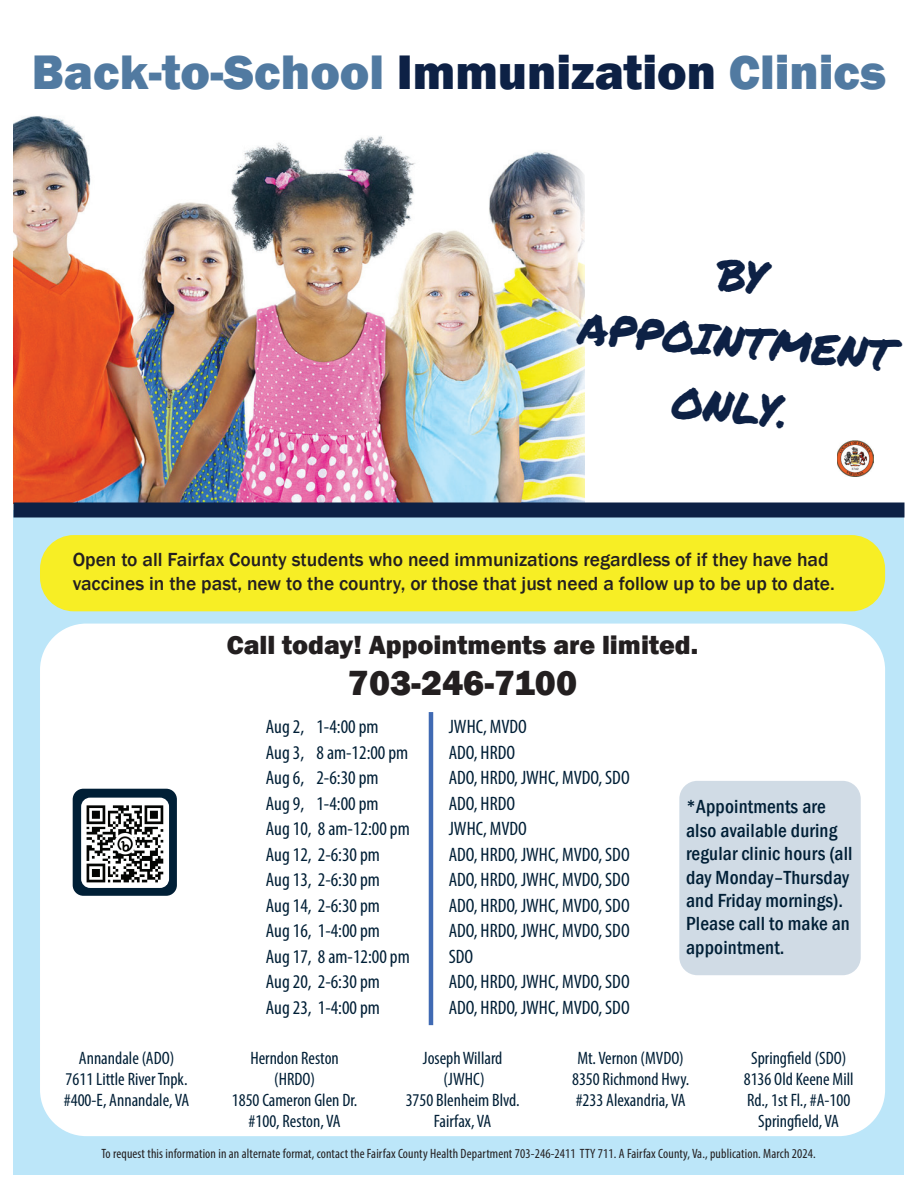
<style>
.page{position:relative;width:918px;height:1188px;background:#fff}
.page>*{position:absolute;margin:0;border:0;box-sizing:border-box;transform-origin:0 0}
.t1{font:800 49.8px "Franklin Gothic";color:#517aa1}
.t2{font:43.5px "Permanent Marker";color:#0d2145}
.t3{font:800 36px "Franklin Gothic";color:#231f20}
.t4{font:800 27px "Franklin Gothic";color:#231f20}
.t5{font:condensed 19.5px "Myriad Pro";color:#001f36}
.t6{font:500 19.5px/23.4px "Franklin Gothic";color:#231f20}
.t7{font:500 condensed 19.5px/23.4px "Franklin Gothic";letter-spacing:.01em;color:#001f36}
.t8{font:condensed 18px/21px "Myriad Pro";color:#001f36;text-align:center}
.t9{font:13.5px "Myriad Variable Concept";letter-spacing:.01em;color:#231f20}
.s1{color:#0d2145}
</style>
<div class="page">
<img style="left:14px;top:116px;width:570px;height:386px">
<div style="left:14px;top:510px;width:890px;height:664px;background:#bce6f9"></div>
<div style="left:40px;top:624px;width:845px;height:512px;background:#fff;border-radius:46px"></div>
<div style="left:14px;top:502px;width:890px;height:16px;background:#0d2145"></div>
<img style="left:837px;top:440px;width:37px;height:37px">
<div style="left:679px;top:781px;width:182px;height:194px;background:#d0dbe5;border-radius:18px"></div>
<div style="left:73px;top:789px;width:104px;height:107px;background:#001f36;border-radius:11px"></div>
<div style="left:81px;top:798px;width:88px;height:90px;background:#fff;border-radius:9px"></div>
<img style="left:86px;top:805px;width:78px;height:78px">
<hr style="left:429px;top:712px;width:4px;height:313px;background:#406ab3">
<div style="left:40px;top:535px;width:845px;height:76px;background:#f7ee25;border-radius:34px"></div>
<p class="t1" style="left:32px;top:40px;width:856px">Back-to-School <span class="s1">Immunization</span> Clinics</p>
<p class="t2" style="left:581px;top:296px;width:318px;rotate:5deg">APPOINTMENT</p>
<p class="t2" style="left:675px;top:370px;width:119px;rotate:5deg">ONLY.</p>
<p class="t6" style="left:73px;top:548px;width:764px">Open to all Fairfax County students who need immunizations regardless of if they have had vaccines in the past, new to the country, or those that just need a follow up to be up to date.</p>
<p class="t4" style="left:227px;top:628px;width:473px">Call today! Appointments are limited.</p>
<p class="t3" style="left:348px;top:659px;width:231px">703-246-7100</p>
<p class="t8" style="left:79px;top:1047px;width:97px">Annandale (ADO)</p>
<p class="t8" style="left:64px;top:1068px;width:127px;text-align:left">7611 Little River Tnpk. #400-E, Annandale, VA</p>
<p class="t5" style="left:266px;top:715px;width:114px">Aug 2, 1-4:00 pm</p>
<p class="t5" style="left:266px;top:741px;width:144px">Aug 3, 8 am-12:00 pm</p>
<p class="t5" style="left:266px;top:766px;width:114px">Aug 6, 2-6:30 pm</p>
<p class="t5" style="left:266px;top:792px;width:114px">Aug 9, 1-4:00 pm</p>
<p class="t5" style="left:266px;top:817px;width:145px">Aug 10, 8 am-12:00 pm</p>
<p class="t5" style="left:266px;top:843px;width:116px">Aug 12, 2-6:30 pm</p>
<p class="t5" style="left:266px;top:868px;width:116px">Aug 13, 2-6:30 pm</p>
<p class="t5" style="left:266px;top:894px;width:116px">Aug 14, 2-6:30 pm</p>
<p class="t5" style="left:266px;top:919px;width:116px">Aug 16, 1-4:00 pm</p>
<p class="t5" style="left:266px;top:945px;width:145px">Aug 17, 8 am-12:00 pm</p>
<p class="t5" style="left:266px;top:970px;width:116px">Aug 20, 2-6:30 pm</p>
<p class="t5" style="left:266px;top:996px;width:116px">Aug 23, 1-4:00 pm</p>
<p class="t5" style="left:449px;top:715px;width:80px">JWHC, MVDO</p>
<p class="t5" style="left:449px;top:741px;width:68px">ADO, HRDO</p>
<p class="t5" style="left:449px;top:766px;width:182px">ADO, HRDO, JWHC, MVDO, SDO</p>
<p class="t5" style="left:449px;top:792px;width:68px">ADO, HRDO</p>
<p class="t5" style="left:449px;top:817px;width:80px">JWHC, MVDO</p>
<p class="t5" style="left:449px;top:843px;width:182px">ADO, HRDO, JWHC, MVDO, SDO</p>
<p class="t5" style="left:449px;top:868px;width:182px">ADO, HRDO, JWHC, MVDO, SDO</p>
<p class="t5" style="left:449px;top:894px;width:182px">ADO, HRDO, JWHC, MVDO, SDO</p>
<p class="t5" style="left:449px;top:919px;width:182px">ADO, HRDO, JWHC, MVDO, SDO</p>
<p class="t5" style="left:449px;top:945px;width:26px">SDO</p>
<p class="t5" style="left:449px;top:970px;width:182px">ADO, HRDO, JWHC, MVDO, SDO</p>
<p class="t5" style="left:449px;top:996px;width:182px">ADO, HRDO, JWHC, MVDO, SDO</p>
<p class="t7" style="left:686px;top:795px;width:168px">*Appointments are also available during regular clinic hours (all day Monday–Thursday and Friday mornings).<br>Please call to make an appointment.</p>
<p class="t8" style="left:250px;top:1047px;width:90px">Herndon Reston</p>
<p class="t8" style="left:274px;top:1068px;width:42px">(HRDO)</p>
<p class="t8" style="left:232px;top:1089px;width:127px">1850 Cameron Glen Dr. #100, Reston, VA</p>
<p class="t8" style="left:423px;top:1047px;width:81px">Joseph Willard</p>
<p class="t8" style="left:444px;top:1068px;width:42px">(JWHC)</p>
<p class="t8" style="left:406px;top:1089px;width:115px">3750 Blenheim Blvd.<br>Fairfax, VA</p>
<p class="t8" style="left:578px;top:1047px;width:108px">Mt. Vernon (MVDO)</p>
<p class="t8" style="left:572px;top:1068px;width:119px;text-align:left">8350 Richmond Hwy. #233 Alexandria, VA</p>
<p class="t8" style="left:751px;top:1047px;width:97px">Springfield (SDO)</p>
<p class="t8" style="left:744px;top:1068px;width:111px">8136 Old Keene Mill<br>Rd., 1st Fl., #A-100<br>Springfield, VA</p>
<p class="t9" style="left:101px;top:1145px;width:716px">To request this information in an alternate format, contact the Fairfax County Health Department 703-246-2411 TTY 711. A Fairfax County, Va., publication. March 2024.</p>
</div>
